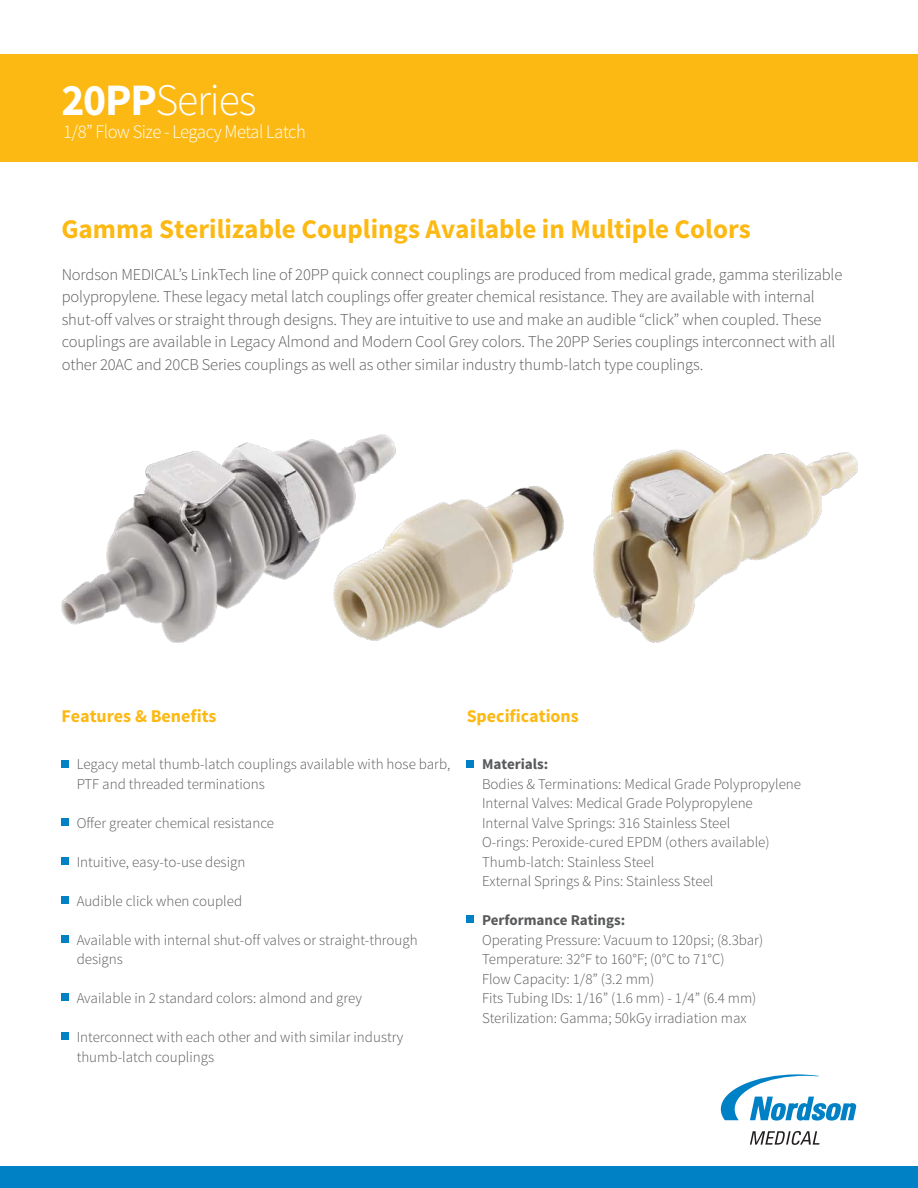
<style>
.page{position:relative;width:918px;height:1188px;background:#fff}
.page>*{position:absolute;margin:0;border:0;box-sizing:border-box;transform-origin:0 0}
.t1{font:300 45px "Source Sans Pro";letter-spacing:-.025em;color:#fff}
.t2{font:700 27px "Source Sans Pro";color:#fdb913}
.t3{font:300 19.2px "Source Sans Pro";letter-spacing:-.025em;color:#fff}
.t4{font:700 18px "Source Sans Pro";color:#fdb913}
.t5{font:300 16.5px/22.5px "Source Sans Pro";letter-spacing:-.01em;color:#58595b}
.t6{font:300 15px/19.5px "Source Sans Pro";color:#58595b}
.t7{font:700 15px "Source Sans Pro";color:#58595b}
.s1{font-weight:700}
</style>
<div class="page">
<div style="left:466px;top:915px;width:8px;height:8px;background:#0081c6"></div>
<div style="left:466px;top:760px;width:8px;height:7px;background:#0081c6"></div>
<div style="left:62px;top:935px;width:7px;height:8px;background:#0081c6"></div>
<div style="left:62px;top:896px;width:7px;height:8px;background:#0081c6"></div>
<div style="left:62px;top:857px;width:7px;height:8px;background:#0081c6"></div>
<div style="left:62px;top:994px;width:7px;height:7px;background:#0081c6"></div>
<div style="left:62px;top:1033px;width:7px;height:7px;background:#0081c6"></div>
<div style="left:62px;top:818px;width:7px;height:8px;background:#0081c6"></div>
<div style="left:62px;top:760px;width:7px;height:7px;background:#0081c6"></div>
<svg style="left:750px;top:1131px;width:70px;height:14px"></svg>
<svg style="left:721px;top:1074px;width:135px;height:47px"></svg>
<div style="left:0;top:54px;width:918px;height:108px;background:#fdb913"></div>
<div style="left:0;top:1166px;width:918px;height:22px;background:#0081c6"></div>
<img style="left:61px;top:435px;width:797px;height:207px">
<h1 class="t1" style="left:61px;top:73px;width:197px"><span class="s1">20PP</span>Series</h1>
<p class="t3" style="left:63px;top:120px;width:244px">1/8” Flow Size - Legacy Metal Latch</p>
<h2 class="t2" style="left:61px;top:212px;width:691px">Gamma Sterilizable Couplings Available in Multiple Colors</h2>
<p class="t5" style="left:62px;top:263px;width:782px">Nordson MEDICAL’s LinkTech line of 20PP quick connect couplings are produced from medical grade, gamma sterilizable polypropylene. These legacy metal latch couplings offer greater chemical resistance. They are available with internal shut-off valves or straight through designs. They are intuitive to use and make an audible “click” when coupled. These couplings are available in Legacy Almond and Modern Cool Grey colors. The 20PP Series couplings interconnect with all other 20AC and 20CB Series couplings as well as other similar industry thumb-latch type couplings.</p>
<p class="t4" style="left:61px;top:705px;width:157px">Features &amp; Benefits</p>
<p class="t4" style="left:467px;top:705px;width:114px">Specifications</p>
<p class="t6" style="left:77px;top:755px;width:375px">Legacy metal thumb-latch couplings available with hose barb,<br>PTF and threaded terminations</p>
<p class="t6" style="left:77px;top:813px;width:199px">Offer greater chemical resistance</p>
<p class="t6" style="left:77px;top:852px;width:170px">Intuitive, easy-to-use design</p>
<p class="t6" style="left:77px;top:891px;width:167px">Audible click when coupled</p>
<p class="t6" style="left:77px;top:930px;width:343px">Available with internal shut-off valves or straight-through designs</p>
<p class="t6" style="left:77px;top:989px;width:287px">Available in 2 standard colors: almond and grey</p>
<p class="t6" style="left:77px;top:1028px;width:328px">Interconnect with each other and with similar industry thumb-latch couplings</p>
<p class="t7" style="left:482px;top:754px;width:68px">Materials:</p>
<p class="t6" style="left:482px;top:774px;width:321px">Bodies &amp; Terminations: Medical Grade Polypropylene Internal Valves: Medical Grade Polypropylene Internal Valve Springs: 316 Stainless Steel<br>O-rings: Peroxide-cured EPDM (others available)<br>Thumb-latch: Stainless Steel<br>External Springs &amp; Pins: Stainless Steel</p>
<p class="t7" style="left:482px;top:910px;width:145px">Performance Ratings:</p>
<p class="t6" style="left:482px;top:930px;width:283px">Operating Pressure: Vacuum to 120psi; (8.3bar)<br>Temperature: 32°F to 160°F; (0°C to 71°C)<br>Flow Capacity: 1/8” (3.2 mm)<br>Fits Tubing IDs: 1/16” (1.6 mm) - 1/4” (6.4 mm)<br>Sterilization: Gamma; 50kGy irradiation max</p>
</div>
